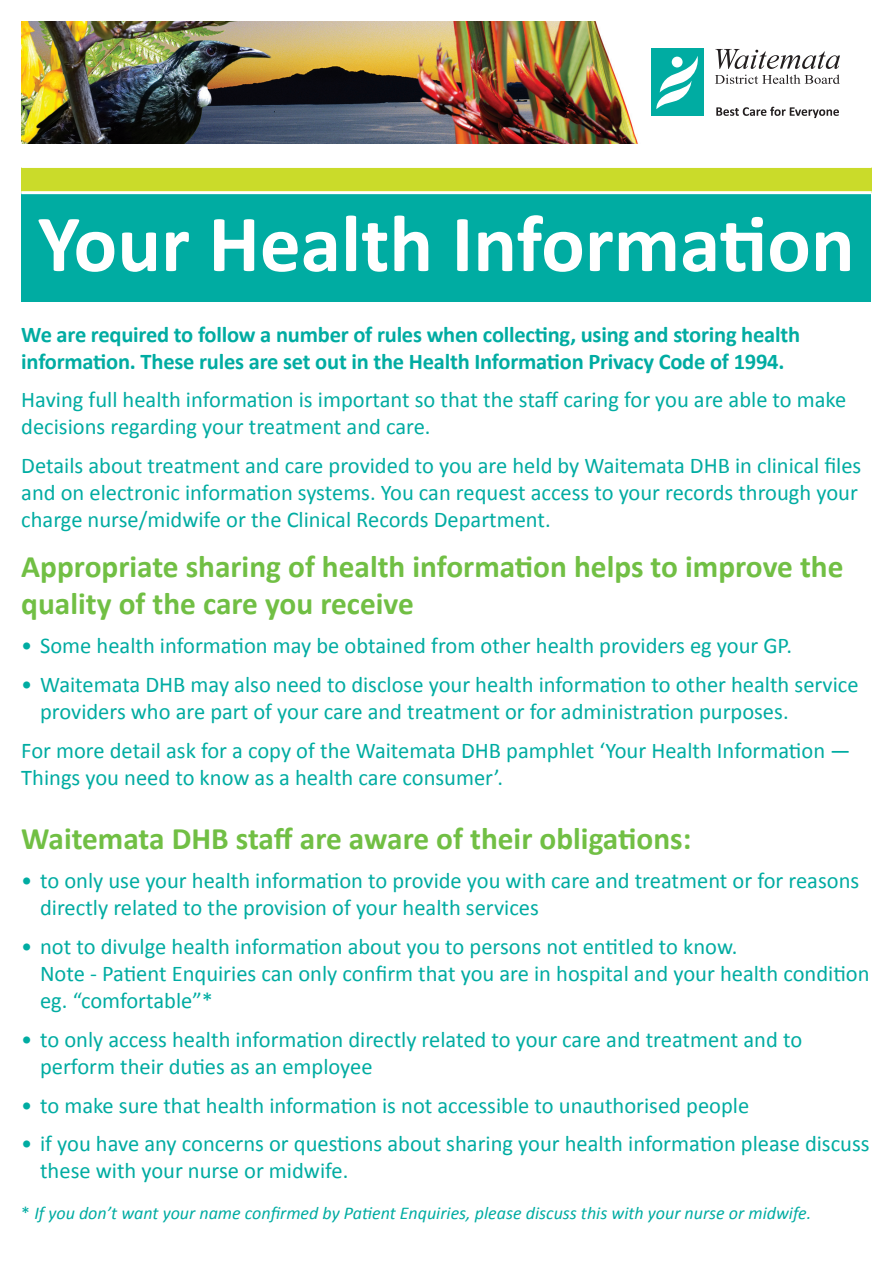
<style>
.page{position:relative;width:893px;height:1263px;background:#fff}
.page>*{position:absolute;margin:0;border:0;box-sizing:border-box;transform-origin:0 0}
.t1{font:700 81.45px "Calibri";color:#fff}
.t2{font:700 31.35px/37.7px "Calibri";color:#71bf44}
.t3{font:22.5px/27px "Calibri";color:#00aca2}
.t4{font:700 22.5px/27px "Calibri";letter-spacing:-.01em;color:#00aca2}
.t5{font:italic 18px "Calibri";color:#00aca2}
.s1{font-style:normal}
</style>
<div class="page">
<div style="left:21px;top:174px;width:850px;height:128px;background:#00aca2"></div>
<img style="left:21px;top:21px;width:618px;height:123px">
<div style="left:21px;top:167px;width:851px;height:26px;background:#cadb2a"></div>
<hr style="left:21px;top:191px;width:851px;height:3px;background:#fff">
<hr style="left:21px;top:165px;width:851px;height:3px;background:#fff">
<div style="left:651px;top:48px;width:52px;height:68px;background:#00aca2"></div>
<svg style="left:656px;top:56px;width:42px;height:53px"></svg>
<svg style="left:715px;top:49px;width:125px;height:20px"></svg>
<svg style="left:715px;top:75px;width:125px;height:9px"></svg>
<svg style="left:716px;top:107px;width:123px;height:11px"></svg>
<h1 class="t1" style="left:38px;top:192px;width:818px">Your Health Information</h1>
<p class="t4" style="left:21px;top:321px;width:780px">We are required to follow a number of rules when collecting, using and storing health information. These rules are set out in the Health Information Privacy Code of 1994.</p>
<p class="t3" style="left:21px;top:386px;width:827px">Having full health information is important so that the staff caring for you are able to make decisions regarding your treatment and care.</p>
<p class="t3" style="left:21px;top:452px;width:842px">Details about treatment and care provided to you are held by Waitemata DHB in clinical files and on electronic information systems. You can request access to your records through your charge nurse/midwife or the Clinical Records Department.</p>
<h2 class="t2" style="left:21px;top:547px;width:824px">Appropriate sharing of health information helps to improve the quality of the care you receive</h2>
<p class="t3" style="left:21px;top:632px;width:772px">• Some health information may be obtained from other health providers eg your GP.</p>
<p class="t3" style="left:40px;top:671px;width:820px;text-indent:-19px">• Waitemata DHB may also need to disclose your health information to other health service providers who are part of your care and treatment or for administration purposes.</p>
<p class="t3" style="left:21px;top:737px;width:831px">For more detail ask for a copy of the Waitemata DHB pamphlet ‘Your Health Information —<br>Things you need to know as a health care consumer’.</p>
<h2 class="t2" style="left:21px;top:820px;width:671px">Waitemata DHB staff are aware of their obligations:</h2>
<p class="t3" style="left:40px;top:867px;width:821px;text-indent:-19px">• to only use your health information to provide you with care and treatment or for reasons directly related to the provision of your health services</p>
<p class="t3" style="left:40px;top:933px;width:831px;text-indent:-19px">• not to divulge health information about you to persons not entitled to know.<br>Note - Patient Enquiries can only confirm that you are in hospital and your health condition eg. “comfortable”*</p>
<p class="t3" style="left:40px;top:1026px;width:764px;text-indent:-19px">• to only access health information directly related to your care and treatment and to perform their duties as an employee</p>
<p class="t3" style="left:21px;top:1091px;width:729px">• to make sure that health information is not accessible to unauthorised people</p>
<p class="t3" style="left:40px;top:1130px;width:831px;text-indent:-19px">• if you have any concerns or questions about sharing your health information please discuss these with your nurse or midwife.</p>
<p class="t5" style="left:21px;top:1201px;width:792px"><span class="s1">*</span> If you don’t want your name confirmed by Patient Enquiries, please discuss this with your nurse or midwife.</p>
</div>
